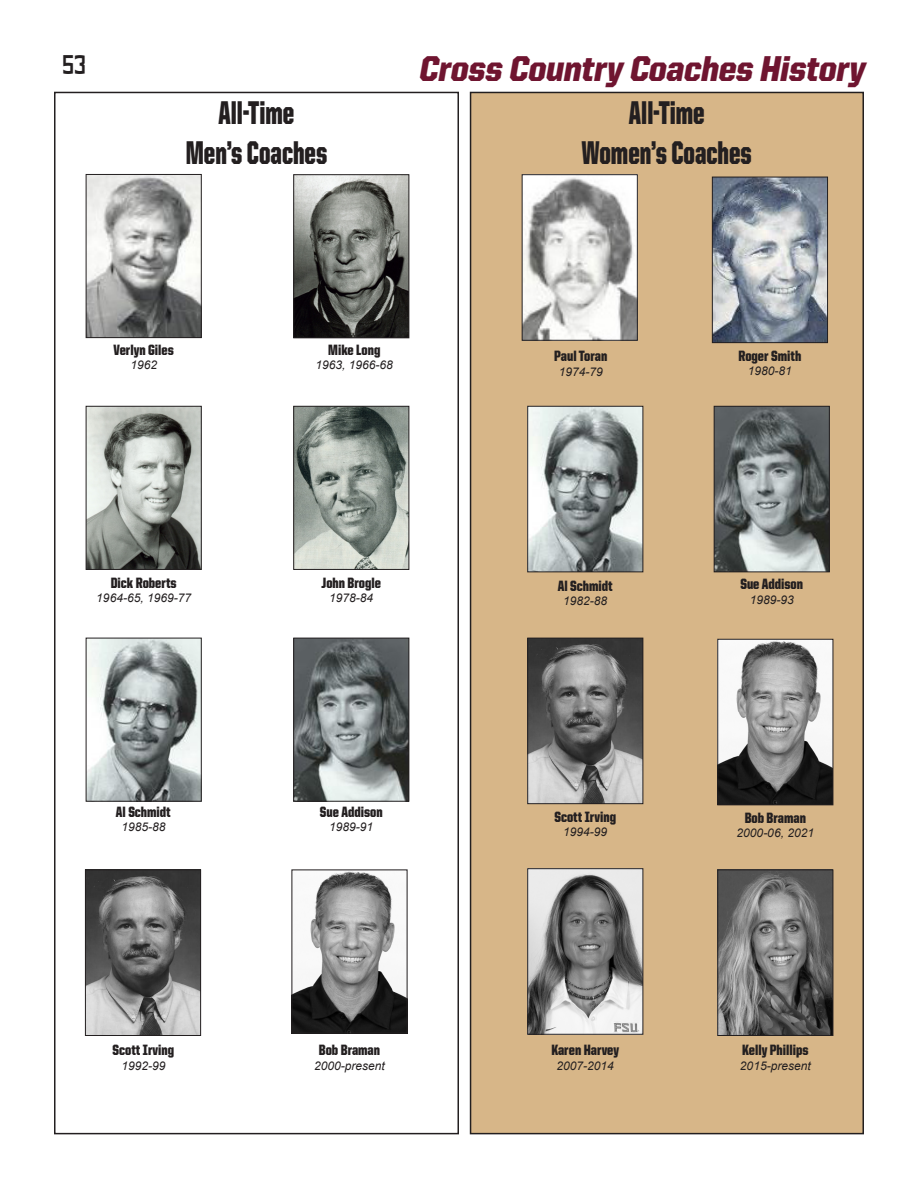
<style>
.page{position:relative;width:918px;height:1188px;background:#fff}
.page>*{position:absolute;margin:0;border:0;box-sizing:border-box;transform-origin:0 0}
.t1{font:italic 900 36px "United Sans Semi Cond";color:#6f1530}
.t2{font:900 33px "United Sans Cond";color:#231f20;scale:.84 1}
.t3{font:700 27px "Unconquered";color:#231f20}
.t4{font:900 15px "United Sans Cond";color:#231f20}
.t5{font:italic 12px "Arial";color:#231f20}
</style>
<div class="page">
<div style="left:54px;top:92px;width:405px;height:1042px;border:2px solid #231f20"></div>
<img style="left:295px;top:176px;width:112px;height:160px">
<div style="left:293px;top:174px;width:116px;height:164px;border:1px solid #231f20"></div>
<img style="left:88px;top:176px;width:112px;height:160px">
<div style="left:86px;top:174px;width:116px;height:164px;border:1px solid #231f20"></div>
<img style="left:88px;top:408px;width:112px;height:160px">
<div style="left:86px;top:406px;width:116px;height:164px;border:1px solid #231f20"></div>
<img style="left:295px;top:408px;width:112px;height:160px">
<div style="left:293px;top:406px;width:116px;height:164px;border:1px solid #231f20"></div>
<img style="left:88px;top:640px;width:112px;height:160px">
<div style="left:86px;top:638px;width:116px;height:164px;border:1px solid #231f20"></div>
<img style="left:294px;top:872px;width:111px;height:159px">
<div style="left:292px;top:870px;width:115px;height:163px;border:1px solid #231f20"></div>
<img style="left:295px;top:640px;width:112px;height:160px">
<div style="left:293px;top:638px;width:116px;height:164px;border:1px solid #231f20"></div>
<div style="left:471px;top:92px;width:392px;height:1042px;background:#d7b688"></div>
<div style="left:470px;top:92px;width:394px;height:1042px;border:2px solid #231f20"></div>
<img style="left:714px;top:179px;width:112px;height:162px">
<div style="left:712px;top:177px;width:116px;height:166px;border:1px solid #231f20"></div>
<img style="left:524px;top:176px;width:112px;height:162px">
<div style="left:522px;top:174px;width:116px;height:166px;border:1px solid #231f20"></div>
<img style="left:529px;top:408px;width:112px;height:162px">
<div style="left:527px;top:406px;width:116px;height:166px;border:1px solid #231f20"></div>
<img style="left:716px;top:408px;width:112px;height:162px">
<div style="left:714px;top:406px;width:116px;height:166px;border:1px solid #231f20"></div>
<img style="left:529px;top:640px;width:112px;height:162px">
<div style="left:527px;top:638px;width:116px;height:166px;border:1px solid #231f20"></div>
<img style="left:719px;top:641px;width:112px;height:162px">
<div style="left:717px;top:639px;width:116px;height:166px;border:1px solid #231f20"></div>
<img style="left:529px;top:870px;width:112px;height:163px">
<div style="left:527px;top:868px;width:116px;height:167px;border:1px solid #231f20"></div>
<img style="left:719px;top:872px;width:112px;height:162px">
<div style="left:717px;top:870px;width:116px;height:166px;border:1px solid #231f20"></div>
<img style="left:87px;top:872px;width:112px;height:162px">
<div style="left:85px;top:870px;width:116px;height:166px;border:1px solid #231f20"></div>
<p class="t3" style="left:63px;top:55px;width:25px">53</p>
<p class="t2" style="left:219px;top:95px;width:92px">All-Time</p>
<p class="t2" style="left:186px;top:135px;width:170px">Men’s Coaches</p>
<p class="t1" style="left:418px;top:50px;width:447px">Cross Country Coaches History</p>
<p class="t2" style="left:629px;top:95px;width:92px">All-Time</p>
<p class="t2" style="left:582px;top:135px;width:204px">Women’s Coaches</p>
<p class="t4" style="left:114px;top:342px;width:62px">Verlyn Giles</p>
<p class="t5" style="left:130px;top:357px;width:28px">1962</p>
<p class="t4" style="left:328px;top:342px;width:54px">Mike Long</p>
<p class="t5" style="left:316px;top:357px;width:79px">1963, 1966-68</p>
<p class="t4" style="left:554px;top:348px;width:55px">Paul Toran</p>
<p class="t5" style="left:559px;top:364px;width:46px">1974-79</p>
<p class="t4" style="left:739px;top:347px;width:64px">Roger Smith</p>
<p class="t5" style="left:748px;top:363px;width:46px">1980-81</p>
<p class="t4" style="left:111px;top:575px;width:67px">Dick Roberts</p>
<p class="t5" style="left:96px;top:590px;width:96px">1964-65, 1969-77</p>
<p class="t4" style="left:116px;top:804px;width:56px">Al Schmidt</p>
<p class="t5" style="left:121px;top:819px;width:46px">1985-88</p>
<p class="t4" style="left:322px;top:575px;width:61px">John Brogle</p>
<p class="t5" style="left:329px;top:590px;width:46px">1978-84</p>
<p class="t4" style="left:320px;top:804px;width:64px">Sue Addison</p>
<p class="t5" style="left:329px;top:819px;width:46px">1989-91</p>
<p class="t4" style="left:558px;top:578px;width:56px">Al Schmidt</p>
<p class="t5" style="left:563px;top:593px;width:46px">1982-88</p>
<p class="t4" style="left:555px;top:809px;width:63px">Scott Irving</p>
<p class="t5" style="left:563px;top:824px;width:46px">1994-99</p>
<p class="t4" style="left:740px;top:576px;width:64px">Sue Addison</p>
<p class="t5" style="left:750px;top:592px;width:46px">1989-93</p>
<p class="t4" style="left:745px;top:810px;width:63px">Bob Braman</p>
<p class="t5" style="left:737px;top:825px;width:79px">2000-06, 2021</p>
<p class="t4" style="left:113px;top:1042px;width:63px">Scott Irving</p>
<p class="t5" style="left:121px;top:1058px;width:46px">1992-99</p>
<p class="t4" style="left:319px;top:1042px;width:63px">Bob Braman</p>
<p class="t5" style="left:314px;top:1058px;width:72px">2000-present</p>
<p class="t4" style="left:551px;top:1042px;width:69px">Karen Harvey</p>
<p class="t5" style="left:557px;top:1058px;width:59px">2007-2014</p>
<p class="t4" style="left:742px;top:1042px;width:68px">Kelly Phillips</p>
<p class="t5" style="left:740px;top:1058px;width:72px">2015-present</p>
</div>
